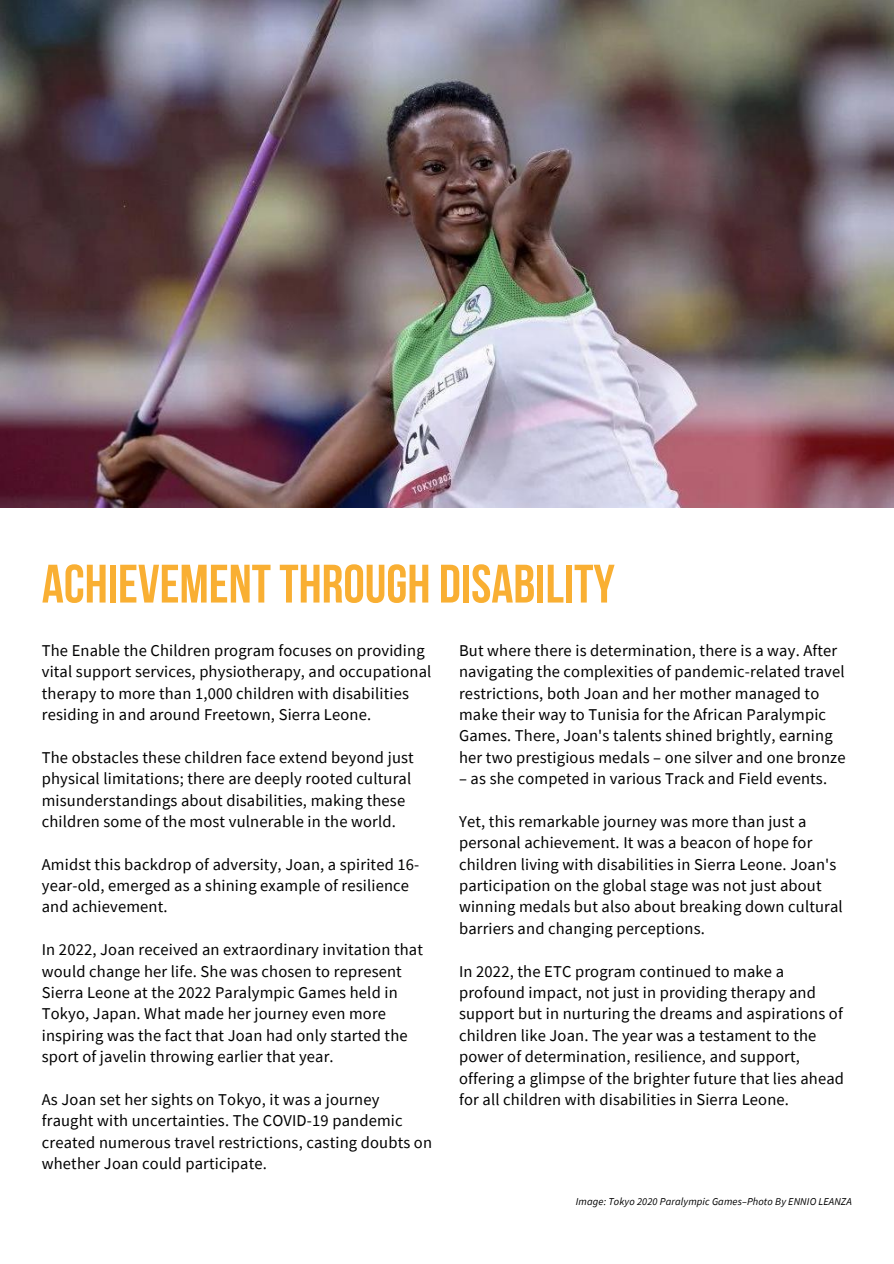
<style>
.page{position:relative;width:894px;height:1264px;background:#fff}
.page>*{position:absolute;margin:0;border:0;box-sizing:border-box;transform-origin:0 0}
.t1{font:700 54px "Bebas Neue";color:#f9af33}
.t2{font:16.5px/21.3px "Source Sans Pro";letter-spacing:.01em;color:#000001}
.t3{font:italic 10.5px "Source Sans Pro";letter-spacing:.01em;color:#000}
</style>
<div class="page">
<img style="left:0;top:0;width:893px;height:507px">
<h1 class="t1" style="left:42px;top:562px;width:574px">ACHIEVEMENTTHROUGH DISABILITY</h1>
<p class="t2" style="left:42px;top:639px;width:391px">The Enable the Children program focuses on providing vital support services, physiotherapy, and occupational therapy to more than 1,000 children with disabilities residing in and around Freetown, Sierra Leone.</p>
<p class="t2" style="left:42px;top:746px;width:373px">The obstacles these children face extend beyond just physical limitations; there are deeply rooted cultural misunderstandings about disabilities, making these children some of the most vulnerable in the world.</p>
<p class="t2" style="left:42px;top:853px;width:379px">Amidst this backdrop of adversity, Joan, a spirited 16- year-old, emerged as a shining example of resilience and achievement.</p>
<p class="t2" style="left:42px;top:938px;width:382px">In 2022, Joan received an extraordinary invitation that would change her life. She was chosen to represent Sierra Leone at the 2022 Paralympic Games held in Tokyo, Japan. What made her journey even more inspiring was the fact that Joan had only started the sport of javelin throwing earlier that year.</p>
<p class="t2" style="left:42px;top:1088px;width:391px">As Joan set her sights on Tokyo, it was a journey fraught with uncertainties. The COVID-19 pandemic created numerous travel restrictions, casting doubts on whether Joan could participate.</p>
<p class="t2" style="left:459px;top:639px;width:388px">But where there is determination, there is a way. After navigating the complexities of pandemic-related travel restrictions, both Joan and her mother managed to make their way to Tunisia for the African Paralympic Games. There, Joan's talents shined brightly, earning her two prestigious medals – one silver and one bronze</p>
<p class="t2" style="left:459px;top:767px;width:369px">– as she competed in various Track and Field events.</p>
<p class="t2" style="left:459px;top:810px;width:385px">Yet, this remarkable journey was more than just a personal achievement. It was a beacon of hope for children living with disabilities in Sierra Leone. Joan's participation on the global stage was not just about winning medals but also about breaking down cultural barriers and changing perceptions.</p>
<p class="t2" style="left:459px;top:960px;width:386px">In 2022, the ETC program continued to make a profound impact, not just in providing therapy and support but in nurturing the dreams and aspirations of children like Joan. The year was a testament to the power of determination, resilience, and support, offering a glimpse of the brighter future that lies ahead for all children with disabilities in Sierra Leone.</p>
<p class="t3" style="left:575px;top:1194px;width:277px">Image: Tokyo 2020 Paralympic Games–Photo By ENNIO LEANZA</p>
</div>
